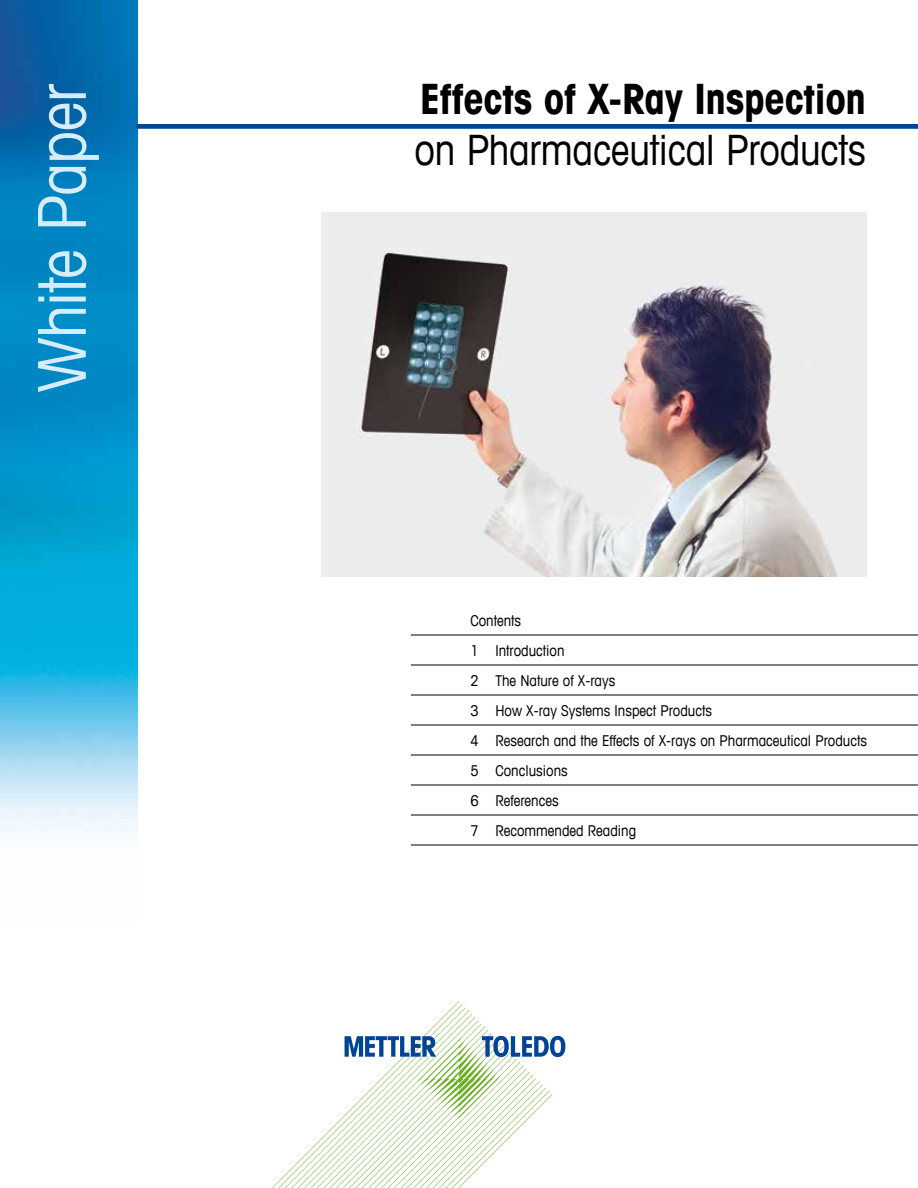
<style>
.page{position:relative;width:918px;height:1188px;background:#fff}
.page>*{position:absolute;margin:0;border:0;box-sizing:border-box;transform-origin:0 0}
.t1{font:condensed 66px "Avant Garde Com";letter-spacing:-.015em;color:#d5edfa}
.t2{font:700 condensed 42px "Avant Garde Com";letter-spacing:-.005em;color:#000}
.t3{font:condensed 42px "Avant Garde Com";letter-spacing:-.005em;color:#000}
.t4{font:condensed 15px/30px "Avant Garde Com";color:#000}
</style>
<div class="page">
<svg style="left:272px;top:1001px;width:293px;height:187px"></svg>
<img style="left:0;top:0;width:138px;height:831px">
<div style="left:137px;top:124px;width:781px;height:5px;background:#004595"></div>
<img style="left:322px;top:213px;width:545px;height:364px">
<hr style="left:411px;top:635px;width:507px;height:1px;background:#000">
<hr style="left:411px;top:665px;width:507px;height:1px;background:#000">
<hr style="left:411px;top:695px;width:507px;height:1px;background:#000">
<hr style="left:411px;top:725px;width:507px;height:1px;background:#000">
<hr style="left:411px;top:755px;width:507px;height:1px;background:#000">
<hr style="left:411px;top:785px;width:507px;height:1px;background:#000">
<hr style="left:411px;top:815px;width:507px;height:1px;background:#000">
<hr style="left:411px;top:845px;width:507px;height:1px;background:#000">
<h1 class="t1" style="left:21px;top:392px;width:310px;rotate:-90deg">White Paper</h1>
<h2 class="t2" style="left:420px;top:72px;width:448px">Effects of X-Ray Inspection</h2>
<h2 class="t3" style="left:415px;top:124px;width:453px">on Pharmaceutical Products</h2>
<p class="t4" style="left:470px;top:605px;width:398px">Contents<br>1 Introduction<br>2 The Nature of X-rays<br>3 How X-ray Systems Inspect Products<br>4 Research and the Effects of X-rays on Pharmaceutical Products<br>5 Conclusions<br>6 References<br>7 Recommended Reading</p>
</div>
